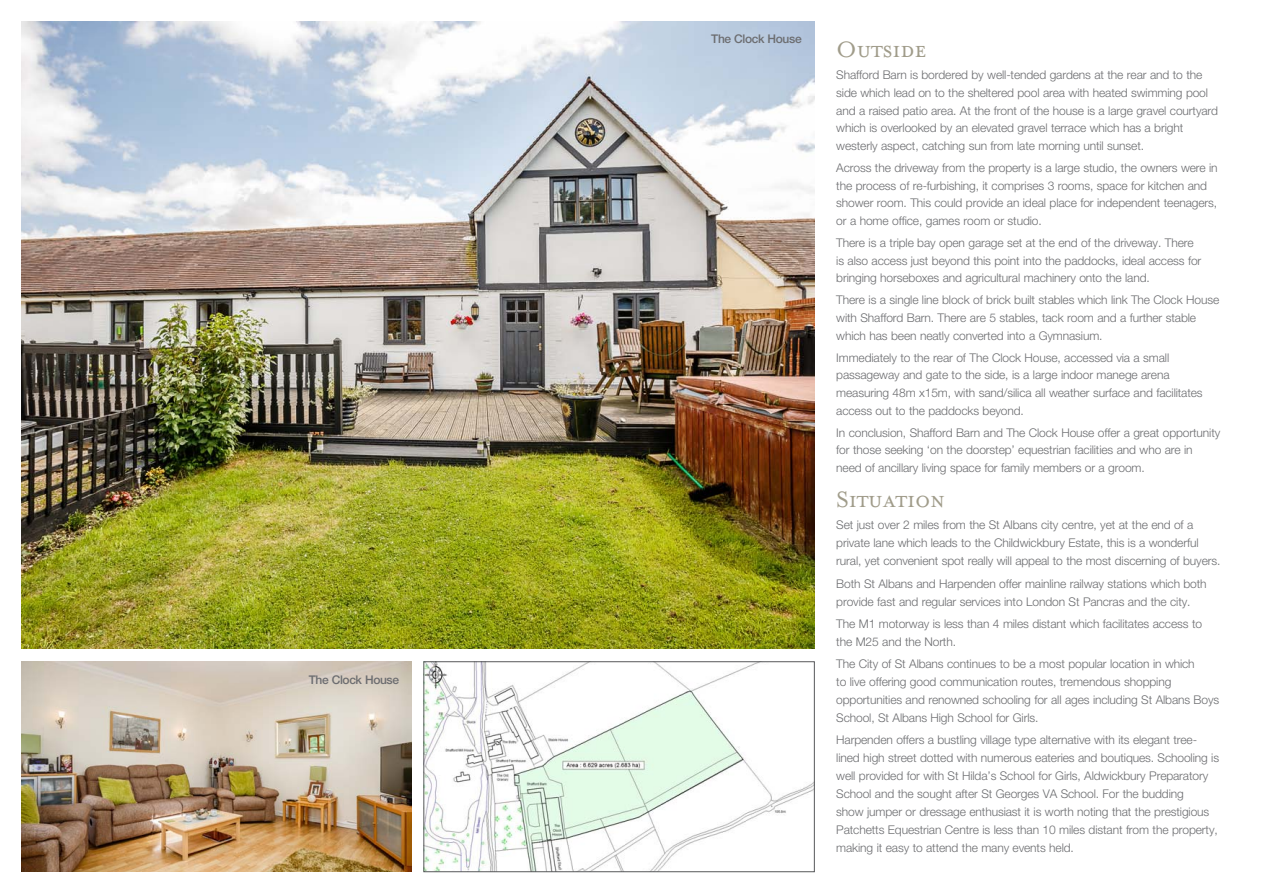
<style>
.page{position:relative;width:1263px;height:893px;background:#fff}
.page>*{position:absolute;margin:0;border:0;box-sizing:border-box;transform-origin:0 0}
.Head{font:25.5px "Mrs Eaves Small Caps Small Caps";letter-spacing:-.01em;color:#a09c8a}
.Body_Text{font:300 12px/17.7px "Helvetica Neue";letter-spacing:-.01em;color:#6c6d70}
.Body_Text-2{font:500 12px "Helvetica Neue";letter-spacing:-.03em;color:#6c6d70}
</style>
<div class="page">
<img style="left:21px;top:21px;width:793px;height:628px">
<img style="left:426px;top:663px;width:386px;height:207px">
<div style="left:424px;top:661px;width:390px;height:211px;border:1px solid #57585a"></div>
<img style="left:21px;top:662px;width:391px;height:210px">
<p class="Body_Text-2" style="left:309px;top:672px;width:92px">The Clock House</p>
<p class="Body_Text-2" style="left:711px;top:32px;width:92px">The Clock House</p>
<p class="Head" style="left:836px;top:36px;width:92px">Outside</p>
<p class="Body_Text" style="left:836px;top:66px;width:383px">Shafford Barn is bordered by well-tended gardens at the rear and to the side which lead on to the sheltered pool area with heated swimming pool and a raised patio area. At the front of the house is a large gravel courtyard which is overlooked by an elevated gravel terrace which has a bright westerly aspect, catching sun from late morning until sunset.</p>
<p class="Body_Text" style="left:836px;top:159px;width:383px">Across the driveway from the property is a large studio, the owners were in the process of re-furbishing, it comprises 3 rooms, space for kitchen and shower room. This could provide an ideal place for independent teenagers, or a home office, games room or studio.</p>
<p class="Body_Text" style="left:836px;top:234px;width:367px">There is a triple bay open garage set at the end of the driveway. There is also access just beyond this point into the paddocks, ideal access for bringing horseboxes and agricultural machinery onto the land.</p>
<p class="Body_Text" style="left:836px;top:291px;width:384px">There is a single line block of brick built stables which link The Clock House with Shafford Barn. There are 5 stables, tack room and a further stable which has been neatly converted into a Gymnasium.</p>
<p class="Body_Text" style="left:836px;top:348px;width:368px">Immediately to the rear of The Clock House, accessed via a small passageway and gate to the side, is a large indoor manege arena measuring 48m x15m, with sand/silica all weather surface and facilitates access out to the paddocks beyond.</p>
<p class="Body_Text" style="left:836px;top:423px;width:385px">In conclusion, Shafford Barn and The Clock House offer a great opportunity for those seeking ‘on the doorstep’ equestrian facilities and who are in need of ancillary living space for family members or a groom.</p>
<p class="Head" style="left:836px;top:486px;width:111px">Situation</p>
<p class="Body_Text" style="left:836px;top:516px;width:386px">Set just over 2 miles from the St Albans city centre, yet at the end of a private lane which leads to the Childwickbury Estate, this is a wonderful rural, yet convenient spot really will appeal to the most discerning of buyers.</p>
<p class="Body_Text" style="left:836px;top:574px;width:372px">Both St Albans and Harpenden offer mainline railway stations which both provide fast and regular services into London St Pancras and the city.</p>
<p class="Body_Text" style="left:836px;top:614px;width:367px">The M1 motorway is less than 4 miles distant which facilitates access to the M25 and the North.</p>
<p class="Body_Text" style="left:836px;top:655px;width:384px">The City of St Albans continues to be a most popular location in which<br>to live offering good communication routes, tremendous shopping opportunities and renowned schooling for all ages including St Albans Boys School, St Albans High School for Girls.</p>
<p class="Body_Text" style="left:836px;top:731px;width:384px">Harpenden offers a bustling village type alternative with its elegant tree&shy;lined high street dotted with numerous eateries and boutiques. Schooling is well provided for with St Hilda’s School for Girls, Aldwickbury Preparatory School and the sought after St Georges VA School. For the budding<br>show jumper or dressage enthusiast it is worth noting that the prestigious Patchetts Equestrian Centre is less than 10 miles distant from the property, making it easy to attend the many events held.</p>
</div>
